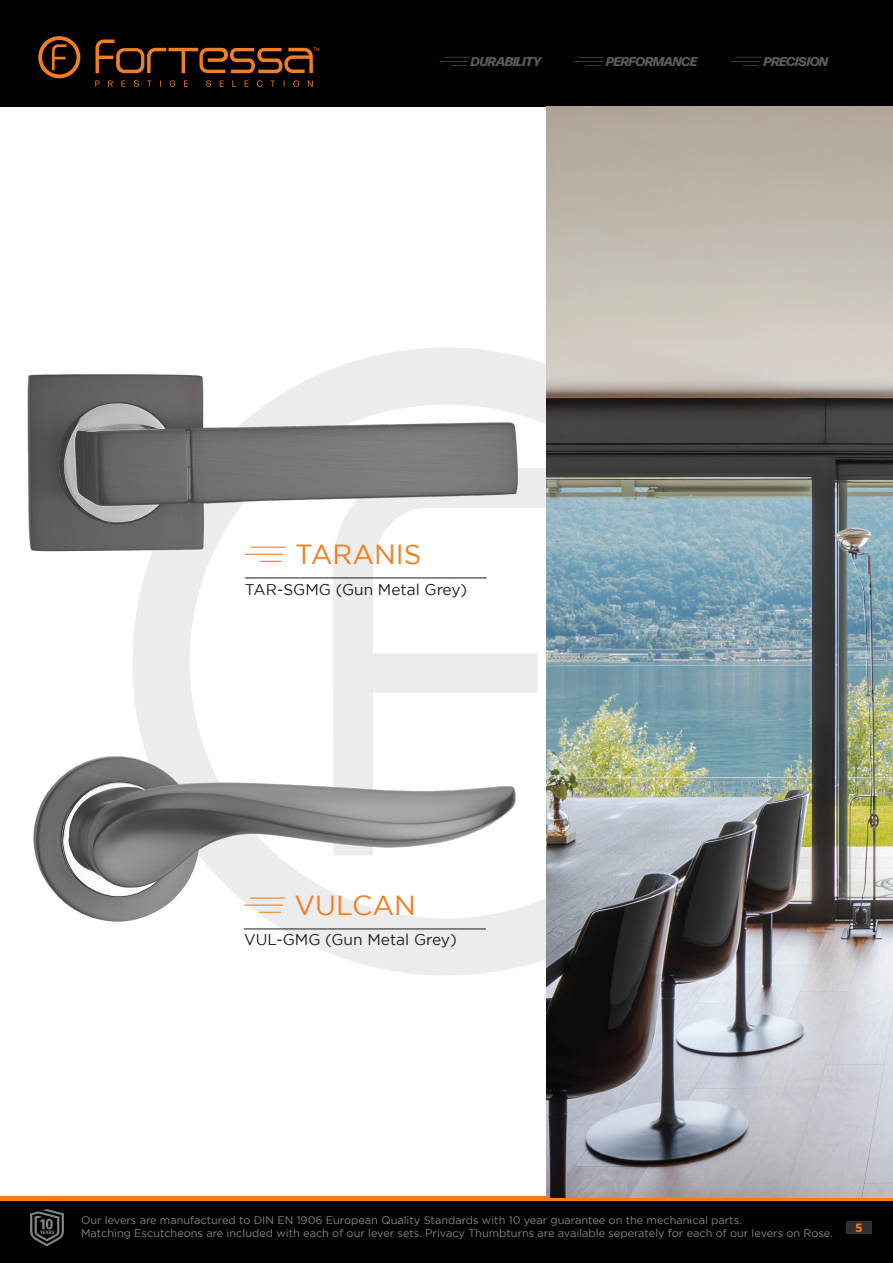
<style>
.page{position:relative;width:893px;height:1263px;background:#fff}
.page>*{position:absolute;margin:0;border:0;box-sizing:border-box;transform-origin:0 0}
.t1{font:27.6px "Gotham";color:#f27e20}
.t2{font:15.45px "Gotham";color:#231f20}
.t3{font:italic 800 12.75px "Forma DJR Banner";color:#595a5c}
.t4{font:700 12px "Gotham";color:#f27e20}
.t5{font:10.95px/13.2px "Gotham";color:#81848a}
</style>
<div class="page">
<div style="left:0;top:0;width:893px;height:106px;background:#010101"></div>
<div style="left:0;top:1199px;width:893px;height:64px;background:#010101"></div>
<hr style="left:0;top:1196px;width:893px;height:4px;background:#f27e20">
<svg style="left:30px;top:1209px;width:34px;height:37px"></svg>
<svg style="left:133px;top:348px;width:413px;height:627px"></svg>
<svg style="left:333px;top:468px;width:213px;height:387px"></svg>
<svg style="left:95px;top:40px;width:224px;height:33px"></svg>
<svg style="left:38px;top:36px;width:42px;height:42px"></svg>
<svg style="left:95px;top:81px;width:5px;height:6px"></svg>
<svg style="left:108px;top:81px;width:5px;height:6px"></svg>
<svg style="left:121px;top:81px;width:4px;height:6px"></svg>
<svg style="left:134px;top:80px;width:5px;height:7px"></svg>
<svg style="left:147px;top:81px;width:4px;height:6px"></svg>
<svg style="left:170px;top:80px;width:5px;height:7px"></svg>
<svg style="left:184px;top:81px;width:4px;height:6px"></svg>
<svg style="left:206px;top:80px;width:5px;height:7px"></svg>
<svg style="left:220px;top:81px;width:4px;height:6px"></svg>
<svg style="left:232px;top:81px;width:4px;height:6px"></svg>
<svg style="left:245px;top:81px;width:4px;height:6px"></svg>
<svg style="left:257px;top:80px;width:5px;height:7px"></svg>
<svg style="left:271px;top:81px;width:4px;height:6px"></svg>
<svg style="left:293px;top:80px;width:6px;height:7px"></svg>
<svg style="left:308px;top:81px;width:5px;height:6px"></svg>
<svg style="left:440px;top:57px;width:30px;height:9px"></svg>
<svg style="left:574px;top:57px;width:30px;height:9px"></svg>
<svg style="left:731px;top:57px;width:30px;height:9px"></svg>
<div style="left:846px;top:1221px;width:26px;height:13px;background:#342d32"></div>
<img style="left:27px;top:370px;width:495px;height:184px">
<hr style="left:251px;top:547px;width:35px;height:1px;background:#f27e20">
<hr style="left:245px;top:554px;width:39px;height:1px;background:#f27e20">
<svg style="left:260px;top:561px;width:22px;height:1px"></svg>
<img style="left:33px;top:754px;width:489px;height:169px">
<hr style="left:250px;top:897px;width:35px;height:2px;background:#f27e20">
<hr style="left:244px;top:905px;width:39px;height:1px;background:#f27e20">
<svg style="left:259px;top:912px;width:22px;height:1px"></svg>
<img style="left:546px;top:106px;width:347px;height:1092px">
<p class="t3" style="left:471px;top:52px;width:72px">DURABILITY</p>
<p class="t3" style="left:606px;top:52px;width:92px">PERFORMANCE</p>
<p class="t3" style="left:764px;top:52px;width:66px">PRECISION</p>
<p class="t1" style="left:295px;top:539px;width:128px">TARANIS</p>
<p class="t2" style="left:245px;top:580px;width:224px">TAR-SGMG (Gun Metal Grey)</p>
<h2 class="t2" style="left:245px;top:562px;width:243px">__________________________</h2>
<p class="t1" style="left:294px;top:890px;width:123px">VULCAN</p>
<p class="t2" style="left:244px;top:931px;width:214px">VUL-GMG (Gun Metal Grey)</p>
<h2 class="t2" style="left:244px;top:912px;width:243px">__________________________</h2>
<p class="t5" style="left:81px;top:1213px;width:753px">Our levers are manufactured to DIN EN 1906 European Quality Standards with 10 year guarantee on the mechanical parts.<br>Matching Escutcheons are included with each of our lever sets. Privacy Thumbturns are available seperately for each of our levers on Rose.</p>
<p class="t4" style="left:855px;top:1221px;width:9px">5</p>
</div>
